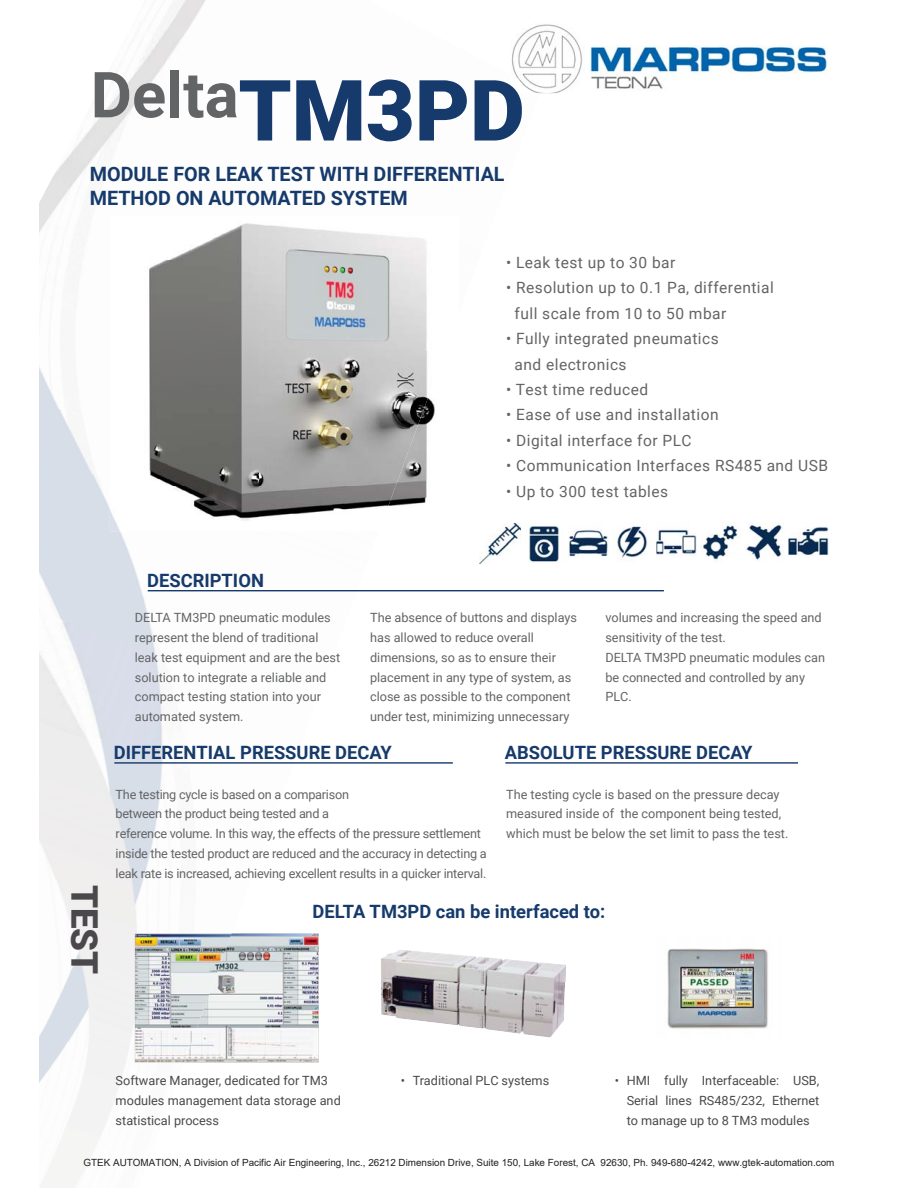
<style>
.page{position:relative;width:918px;height:1188px;background:#fff}
.page>*{position:absolute;margin:0;border:0;box-sizing:border-box;transform-origin:0 0}
.t1{font:900 84.6px "Roboto";color:#163a6b}
.t2{font:700 63.45px "Roboto";color:#636466}
.t3{font:900 36.75px "Roboto";color:#4b484c}
.t4{font:700 19.8px/23.7px "Roboto";color:#163a6b}
.t5{font:700 18.3px "Roboto";color:#163a6b}
.t6{font:15.45px/25.3px "Roboto";letter-spacing:.03em;color:#636466}
.t7{font:12.75px/19.8px "Roboto";color:#636466}
.t8{font:12.75px/19.8px "Roboto";letter-spacing:-.02em;color:#636466}
.t9{font:12.75px/19.8px "Roboto";color:#4b484c}
.t10{font:9.9px "Arial";color:#231f20}
</style>
<div class="page">
<img style="left:39px;top:73px;width:96px;height:204px">
<img style="left:39px;top:305px;width:37px;height:96px">
<img style="left:135px;top:0;width:67px;height:104px">
<img style="left:39px;top:401px;width:43px;height:52px">
<img style="left:39px;top:453px;width:325px;height:139px">
<img style="left:39px;top:554px;width:291px;height:56px">
<img style="left:143px;top:46px;width:59px;height:58px">
<img style="left:39px;top:610px;width:126px;height:101px">
<img style="left:39px;top:711px;width:132px;height:56px">
<img style="left:39px;top:767px;width:123px;height:102px">
<img style="left:52px;top:869px;width:95px;height:55px">
<img style="left:45px;top:924px;width:92px;height:102px">
<img style="left:39px;top:1026px;width:87px;height:55px">
<img style="left:244px;top:531px;width:120px;height:44px">
<img style="left:126px;top:1022px;width:35px;height:61px">
<img style="left:511px;top:24px;width:317px;height:69px">
<img style="left:511px;top:75px;width:30px;height:18px">
<img style="left:409px;top:451px;width:18px;height:54px">
<img style="left:110px;top:216px;width:299px;height:315px">
<img style="left:409px;top:237px;width:18px;height:114px">
<img style="left:409px;top:351px;width:26px;height:100px">
<hr style="left:148px;top:590px;width:516px;height:1px;background:#163a6b">
<img style="left:746px;top:522px;width:37px;height:38px">
<img style="left:528px;top:523px;width:31px;height:39px">
<img style="left:569px;top:530px;width:39px;height:27px">
<img style="left:656px;top:529px;width:40px;height:26px">
<img style="left:617px;top:526px;width:30px;height:32px">
<img style="left:788px;top:527px;width:40px;height:29px">
<img style="left:700px;top:522px;width:39px;height:38px">
<hr style="left:114px;top:762px;width:339px;height:2px;background:#163a6b">
<hr style="left:505px;top:762px;width:293px;height:2px;background:#163a6b">
<img style="left:381px;top:950px;width:185px;height:88px">
<img style="left:201px;top:933px;width:118px;height:130px">
<img style="left:135px;top:933px;width:97px;height:44px">
<img style="left:135px;top:976px;width:82px;height:44px">
<img style="left:135px;top:1019px;width:66px;height:44px">
<img style="left:667px;top:948px;width:101px;height:81px">
<img style="left:480px;top:523px;width:40px;height:40px">
<h2 class="t2" style="left:91px;top:51px;width:150px">Delta</h2>
<h1 class="t1" style="left:238px;top:52px;width:288px">TM3PD</h1>
<h3 class="t4" style="left:90px;top:162px;width:416px">MODULE FOR LEAK TEST WITH DIFFERENTIAL<br>METHOD ON AUTOMATED SYSTEM</h3>
<h3 class="t5" style="left:147px;top:568px;width:118px">DESCRIPTION</h3>
<p class="t6" style="left:506px;top:249px;width:171px">• Leak test up to 30 bar</p>
<p class="t6" style="left:515px;top:275px;width:261px;text-indent:-8px">• Resolution up to 0.1 Pa, differential full scale from 10 to 50 mbar</p>
<p class="t6" style="left:515px;top:326px;width:206px;text-indent:-8px">• Fully integrated pneumatics and electronics</p>
<p class="t6" style="left:506px;top:376px;width:144px">• Test time reduced</p>
<p class="t6" style="left:506px;top:402px;width:214px">• Ease of use and installation</p>
<p class="t6" style="left:506px;top:427px;width:187px">• Digital interface for PLC</p>
<p class="t6" style="left:506px;top:452px;width:323px">• Communication Interfaces RS485 and USB</p>
<p class="t6" style="left:506px;top:478px;width:164px">• Up to 300 test tables</p>
<p class="t7" style="left:135px;top:607px;width:207px">DELTA TM3PD pneumatic modules represent the blend of traditional leak test equipment and are the best solution to integrate a reliable and compact testing station into your automated system.</p>
<p class="t7" style="left:370px;top:607px;width:209px">The absence of buttons and displays has allowed to reduce overall dimensions, so as to ensure their placement in any type of system, as close as possible to the component under test, minimizing unnecessary</p>
<p class="t7" style="left:605px;top:608px;width:221px">volumes and increasing the speed and sensitivity of the test.<br>DELTA TM3PD pneumatic modules can be connected and controlled by any<br>PLC.</p>
<h3 class="t5" style="left:114px;top:740px;width:279px">DIFFERENTIAL PRESSURE DECAY</h3>
<h3 class="t5" style="left:505px;top:740px;width:249px">ABSOLUTE PRESSURE DECAY</h3>
<h3 class="t3" style="left:110px;top:885px;width:91px;rotate:90deg">TEST</h3>
<p class="t8" style="left:116px;top:784px;width:373px">The testing cycle is based on a comparison<br>between the product being tested and a<br>reference volume. In this way, the effects of the pressure settlement inside the tested product are reduced and the accuracy in detecting a leak rate is increased, achieving excellent results in a quicker interval.</p>
<p class="t7" style="left:506px;top:784px;width:284px">The testing cycle is based on the pressure decay measured inside of the component being tested, which must be below the set limit to pass the test.</p>
<h3 class="t5" style="left:313px;top:899px;width:294px">DELTA TM3PD can be interfaced to:</h3>
<p class="t9" style="left:116px;top:1070px;width:214px">Software Manager, dedicated for TM3</p>
<p class="t9" style="left:401px;top:1070px;width:150px">• Traditional PLC systems</p>
<p class="t9" style="left:116px;top:1090px;width:227px">modules management data storage and statistical process</p>
<p class="t9" style="left:627px;top:1070px;width:194px;text-align:justify;text-indent:-12px">• HMI fully Interfaceable: USB, Serial lines RS485/232, Ethernet to manage up to 8 TM3 modules</p>
<p class="t10" style="left:83px;top:1157px;width:753px">GTEK AUTOMATION, A Division of Pacific Air Engineering, Inc., 26212 Dimension Drive, Suite 150, Lake Forest, CA 92630, Ph. 949-680-4242, www.gtek-automation.com</p>
</div>
